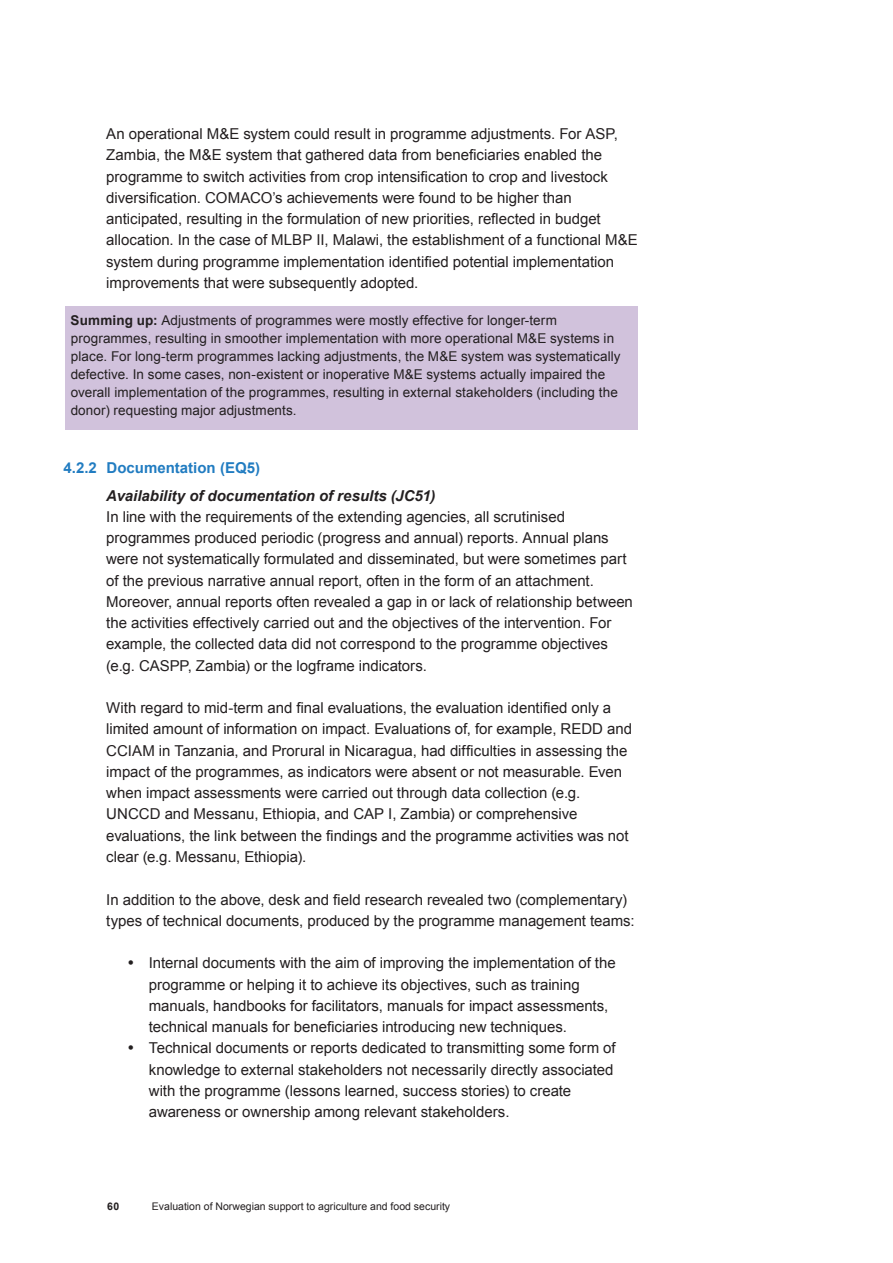
<style>
.page{position:relative;width:893px;height:1263px;background:#fff}
.page>*{position:absolute;margin:0;border:0;box-sizing:border-box;transform-origin:0 0}
.Brødtekst_m_avstand{font:15px/21.3px "Arial";color:#231f20}
.Underoverskrift_bold{font:italic 700 15px "Arial";color:#231f20}
.t1{font:700 15px "Arial";color:#217cc1}
.Tekstboks_tekst{font:13.5px/18px "Arial";letter-spacing:.005em;color:#231f20}
.t2{font:10.5px "Arial";color:#231f20}
.t3{font:700 10.5px "Arial";color:#231f20}
.s1{font-weight:700}
</style>
<div class="page">
<div style="left:65px;top:306px;width:573px;height:124px;background:#d1c2dc"></div>
<p class="Brødtekst_m_avstand" style="left:106px;top:123px;width:533px">An operational M&amp;E system could result in programme adjustments. For ASP, Zambia, the M&amp;E system that gathered data from beneficiaries enabled the programme to switch activities from crop intensification to crop and livestock diversification. COMACO’s achievements were found to be higher than anticipated, resulting in the formulation of new priorities, reflected in budget allocation. In the case of MLBP II, Malawi, the establishment of a functional M&amp;E system during programme implementation identified potential implementation improvements that were subsequently adopted.</p>
<p class="Tekstboks_tekst" style="left:71px;top:312px;width:551px"><span class="s1">Summing up:</span> Adjustments of programmes were mostly effective for longer-term programmes, resulting in smoother implementation with more operational M&amp;E systems in place. For long-term programmes lacking adjustments, the M&amp;E system was systematically defective. In some cases, non-existent or inoperative M&amp;E systems actually impaired the overall implementation of the programmes, resulting in external stakeholders (including the donor) requesting major adjustments.</p>
<p class="t1" style="left:64px;top:458px;width:198px">4.2.2 Documentation (EQ5)</p>
<p class="Underoverskrift_bold" style="left:106px;top:485px;width:331px">Availability of documentation of results (JC51)</p>
<p class="Brødtekst_m_avstand" style="left:106px;top:506px;width:528px">In line with the requirements of the extending agencies, all scrutinised programmes produced periodic (progress and annual) reports. Annual plans were not systematically formulated and disseminated, but were sometimes part of the previous narrative annual report, often in the form of an attachment.<br>Moreover, annual reports often revealed a gap in or lack of relationship between the activities effectively carried out and the objectives of the intervention. For example, the collected data did not correspond to the programme objectives (e.g. CASPP, Zambia) or the logframe indicators.</p>
<p class="Brødtekst_m_avstand" style="left:106px;top:697px;width:527px">With regard to mid-term and final evaluations, the evaluation identified only a limited amount of information on impact. Evaluations of, for example, REDD and CCIAM in Tanzania, and Prorural in Nicaragua, had difficulties in assessing the impact of the programmes, as indicators were absent or not measurable. Even when impact assessments were carried out through data collection (e.g.<br>UNCCD and Messanu, Ethiopia, and CAP I, Zambia) or comprehensive evaluations, the link between the findings and the programme activities was not clear (e.g. Messanu, Ethiopia).</p>
<p class="Brødtekst_m_avstand" style="left:106px;top:889px;width:530px">In addition to the above, desk and field research revealed two (complementary) types of technical documents, produced by the programme management teams:</p>
<p class="Brødtekst_m_avstand" style="left:149px;top:952px;width:468px;text-indent:-21px">• Internal documents with the aim of improving the implementation of the programme or helping it to achieve its objectives, such as training manuals, handbooks for facilitators, manuals for impact assessments, technical manuals for beneficiaries introducing new techniques.</p>
<p class="Brødtekst_m_avstand" style="left:149px;top:1037px;width:468px;text-indent:-21px">• Technical documents or reports dedicated to transmitting some form of knowledge to external stakeholders not necessarily directly associated with the programme (lessons learned, success stories) to create awareness or ownership among relevant stakeholders.</p>
<p class="t3" style="left:107px;top:1199px;width:13px">60</p>
<p class="t2" style="left:152px;top:1199px;width:300px">Evaluation of Norwegian support to agriculture and food security</p>
</div>
